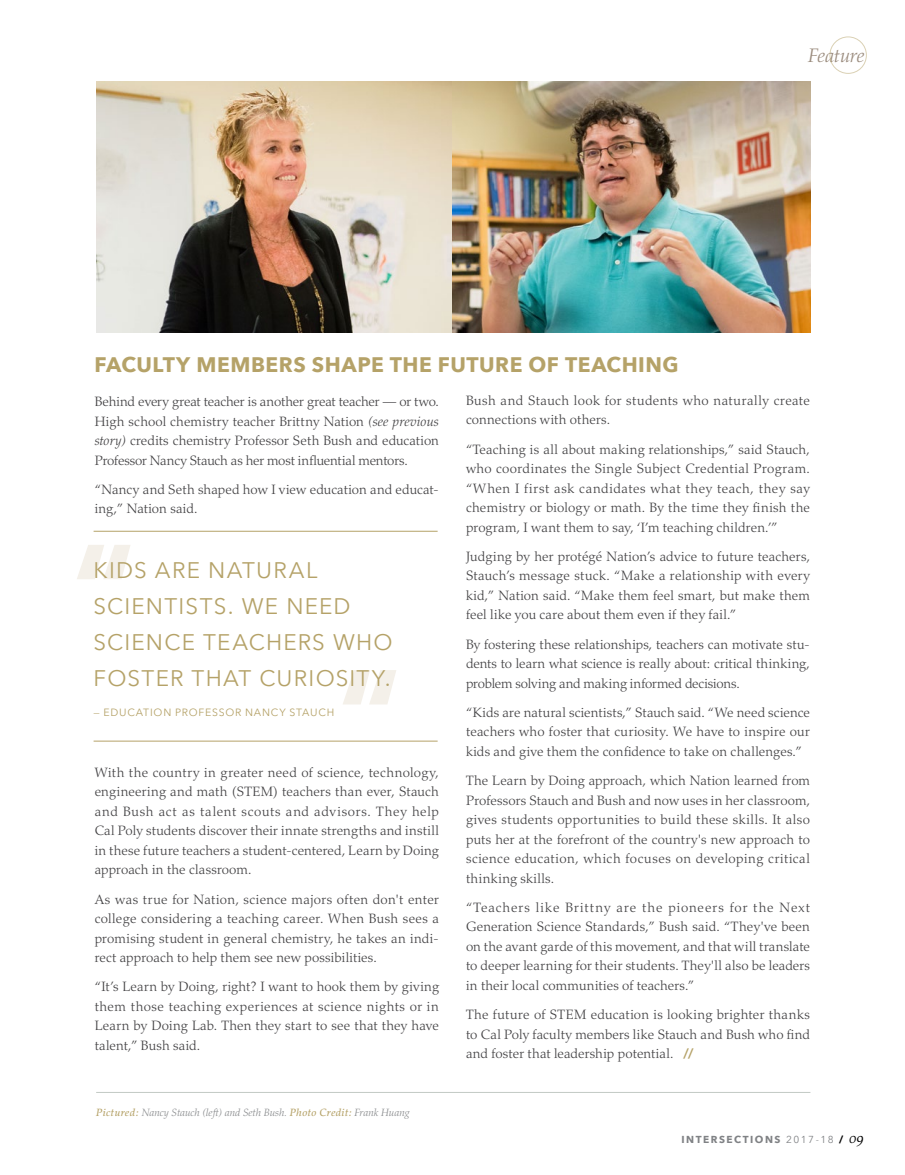
<style>
.page{position:relative;width:905px;height:1175px;background:#fff}
.page>*{position:absolute;margin:0;border:0;box-sizing:border-box;transform-origin:0 0}
.t1{font:22.5px/36px "Avenir Next";letter-spacing:.055em;color:#b5a268}
.t2{font:700 21px "Avenir Next";letter-spacing:.025em;color:#b5a268}
.t3{font:italic 300 19.5px "Palatino";letter-spacing:-.01em;color:#9a8b7d}
.t4{font:300 13.5px/19.5px "Palatino";letter-spacing:.01em;color:#414042;text-align:justify}
.t5{font:italic 300 10.5px "Palatino";color:#8a8c8e}
.t6{font:10.5px "Avenir Next";letter-spacing:.075em;color:#b5a268}
.t7{font:700 10.2px "Avenir Next";letter-spacing:.15em;color:#808285}
.s1{font-style:italic}
.s2{font-weight:500;color:#b5a268}
.s3{font-weight:900;font-style:italic;color:#b5a268}
.s4{font-weight:400}
.s5{color:#000}
.s6{font-family:"Palatino Italic Os F";font-weight:400;font-size:15px;color:#000}
</style>
<div class="page">
<img style="left:96px;top:82px;width:714px;height:250px">
<svg style="left:77px;top:545px;width:53px;height:34px"></svg>
<svg style="left:343px;top:670px;width:53px;height:34px"></svg>
<hr style="left:94px;top:531px;width:343px;height:1px;background:#b5a268">
<hr style="left:94px;top:741px;width:343px;height:1px;background:#b5a268">
<hr style="left:96px;top:1092px;width:714px;height:1px;background:#c2cac4">
<div style="left:829px;top:36px;width:37px;height:38px;border:1px solid #b5a268;border-radius:50%"></div>
<h2 class="t2" style="left:94px;top:346px;width:585px">FACULTY MEMBERS SHAPE THE FUTURE OF TEACHING</h2>
<h3 class="t3" style="left:808px;top:44px;width:58px">Feature</h3>
<p class="t4" style="left:95px;top:392px;width:346px">Behind every great teacher is another great teacher — or two.<br>High school chemistry teacher Brittny Nation <span class="s1">(see previous story)</span> credits chemistry Professor Seth Bush and education Professor Nancy Stauch as her most influential mentors.</p>
<p class="t4" style="left:95px;top:480px;width:346px">“Nancy and Seth shaped how I view education and educat&shy;ing,” Nation said.</p>
<h1 class="t1" style="left:94px;top:551px;width:301px">KIDS ARE NATURAL<br>SCIENTISTS. WE NEED<br>SCIENCE TEACHERS WHO<br>FOSTER THAT CURIOSITY.</h1>
<p class="t6" style="left:94px;top:704px;width:242px">— EDUCATION PROFESSOR NANCY STAUCH</p>
<p class="t4" style="left:95px;top:762px;width:346px">With the country in greater need of science, technology, engineering and math (STEM) teachers than ever, Stauch and Bush act as talent scouts and advisors. They help Cal Poly students discover their innate strengths and instill in these future teachers a student-centered, Learn by Doing approach in the classroom.</p>
<p class="t4" style="left:95px;top:889px;width:346px">As was true for Nation, science majors often don't enter college considering a teaching career. When Bush sees a promising student in general chemistry, he takes an indi&shy;rect approach to help them see new possibilities.</p>
<p class="t4" style="left:95px;top:977px;width:346px">“It’s Learn by Doing, right? I want to hook them by giving them those teaching experiences at science nights or in Learn by Doing Lab. Then they start to see that they have talent,” Bush said.</p>
<p class="t5" style="left:96px;top:1106px;width:315px"><span class="s2">Pictured:</span> Nancy Stauch (left) and Seth Bush. <span class="s2">Photo Credit:</span> Frank Huang</p>
<p class="t4" style="left:466px;top:391px;width:345px">Bush and Stauch look for students who naturally create connections with others.</p>
<p class="t4" style="left:466px;top:439px;width:345px">“Teaching is all about making relationships,” said Stauch, who coordinates the Single Subject Credential Program. “When I first ask candidates what they teach, they say chemistry or biology or math. By the time they finish the program, I want them to say, ‘I’m teaching children.’”</p>
<p class="t4" style="left:466px;top:547px;width:345px">Judging by her protégé Nation’s advice to future teachers, Stauch’s message stuck. “Make a relationship with every kid,” Nation said. “Make them feel smart, but make them feel like you care about them even if they fail.”</p>
<p class="t4" style="left:466px;top:634px;width:345px">By fostering these relationships, teachers can motivate stu&shy;dents to learn what science is really about: critical thinking, problem solving and making informed decisions.</p>
<p class="t4" style="left:466px;top:702px;width:345px">“Kids are natural scientists,” Stauch said. “We need science teachers who foster that curiosity. We have to inspire our kids and give them the confidence to take on challenges.”</p>
<p class="t4" style="left:466px;top:771px;width:345px">The Learn by Doing approach, which Nation learned from Professors Stauch and Bush and now uses in her classroom, gives students opportunities to build these skills. It also puts her at the forefront of the country's new approach to science education, which focuses on developing critical thinking skills.</p>
<p class="t4" style="left:466px;top:897px;width:345px">“Teachers like Brittny are the pioneers for the Next Generation Science Standards,” Bush said. “They've been on the avant garde of this movement, and that will translate to deeper learning for their students. They'll also be leaders in their local communities of teachers.”</p>
<p class="t4" style="left:466px;top:1005px;width:345px">The future of STEM education is looking brighter thanks to Cal Poly faculty members like Stauch and Bush who find and foster that leadership potential. <span class="s3">//</span></p>
<p class="t7" style="left:681px;top:1130px;width:184px">INTERSECTIONS <span class="s4">2017-18</span> <span class="s5">/</span> <span class="s6">09</span></p>
</div>
